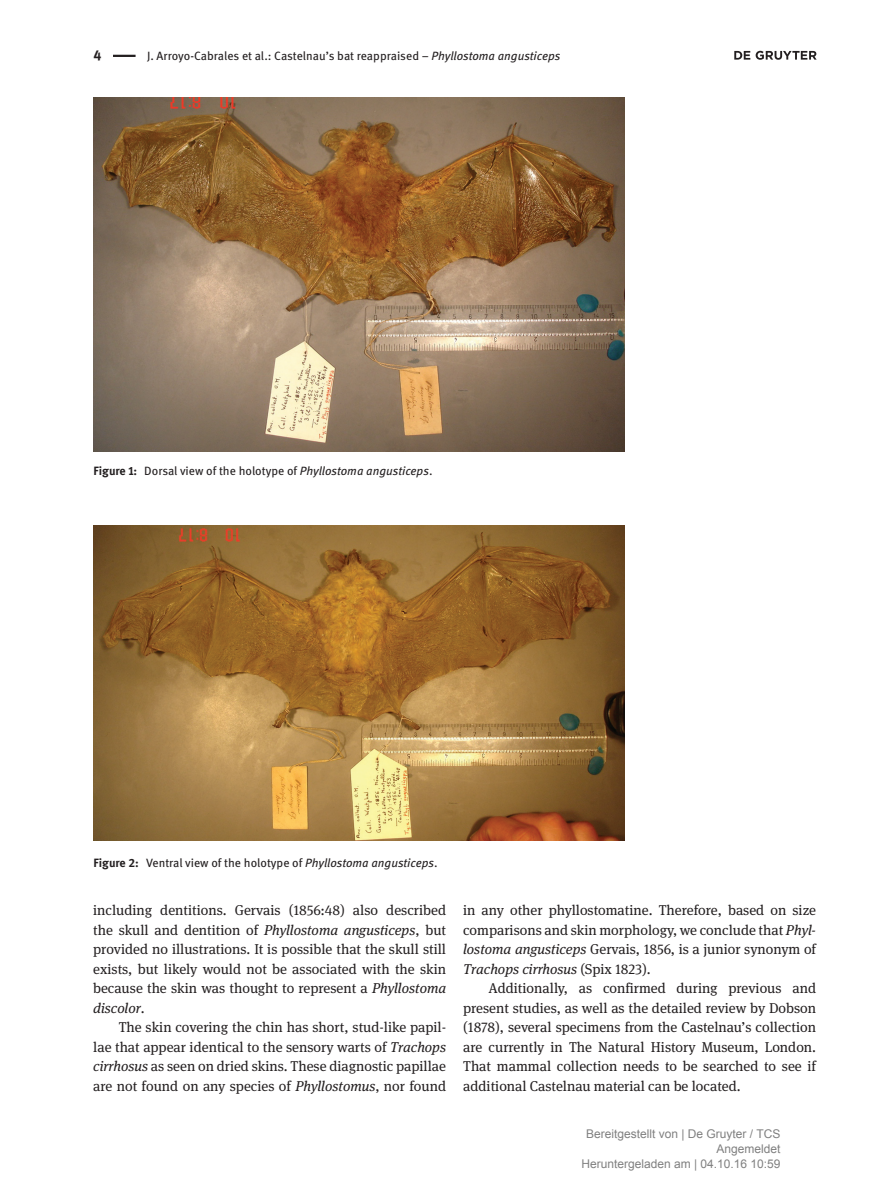
<style>
.page{position:relative;width:893px;height:1191px;background:#fff}
.page>*{position:absolute;margin:0;border:0;box-sizing:border-box;transform-origin:0 0}
.t1{font:14.25px/19.5px "DG Meta Serif Science";color:#231f20;text-align:justify}
.t2{font:700 14.25px "DG Meta Science";color:#231f20}
.t3{font:12px "DG Meta Science";color:#231f20}
.t4{font:12px/15px "Arial";color:#808080;text-align:right}
.s1{font-style:italic}
.s2{font-weight:700}
</style>
<div class="page">
<hr style="left:113px;top:55px;width:23px;height:2px;background:#231f20">
<img style="left:94px;top:98px;width:531px;height:353px">
<img style="left:94px;top:525px;width:531px;height:315px">
<svg style="left:734px;top:51px;width:83px;height:9px"></svg>
<p class="t2" style="left:94px;top:44px;width:10px">4</p>
<p class="t3" style="left:147px;top:47px;width:415px">J. Arroyo-Cabrales et al.: Castelnau’s bat reappraised – <span class="s1">Phyllostoma angusticeps</span></p>
<p class="t3" style="left:94px;top:462px;width:340px"><span class="s2">Figure 1:</span> Dorsal view of the holotype of <span class="s1">Phyllostoma angusticeps</span>.</p>
<p class="t3" style="left:94px;top:853px;width:346px"><span class="s2">Figure 2:</span> Ventral view of the holotype of <span class="s1">Phyllostoma angusticeps</span>.</p>
<p class="t1" style="left:93px;top:900px;width:354px">including dentitions. Gervais (1856:48) also described the skull and dentition of <span class="s1">Phyllostoma angusticeps</span>, but provided no illustrations. It is possible that the skull still exists, but likely would not be associated with the skin because the skin was thought to represent a <span class="s1">Phyllostoma discolor</span>.</p>
<p class="t1" style="left:93px;top:1017px;width:354px;text-indent:26px">The skin covering the chin has short, stud-like papil&shy;lae that appear identical to the sensory warts of <span class="s1">Trachops cirrhosus</span> as seen on dried skins. These diagnostic papillae are not found on any species of <span class="s1">Phyllostomus</span>, nor found</p>
<p class="t1" style="left:463px;top:900px;width:354px">in any other phyllostomatine. Therefore, based on size comparisons and skin morphology, we conclude that <span class="s1">Phyl&shy;lostoma angusticeps</span> Gervais, 1856, is a junior synonym of <span class="s1">Trachops cirrhosus</span> (Spix 1823).</p>
<p class="t1" style="left:463px;top:978px;width:354px;text-indent:26px">Additionally, as confirmed during previous and present studies, as well as the detailed review by Dobson (1878), several specimens from the Castelnau’s collection are currently in The Natural History Museum, London.<br>That mammal collection needs to be searched to see if additional Castelnau material can be located.</p>
<p class="t4" style="left:581px;top:1127px;width:201px">Bereitgestellt von | De Gruyter / TCS<br>Angemeldet<br>Heruntergeladen am | 04.10.16 10:59</p>
</div>
